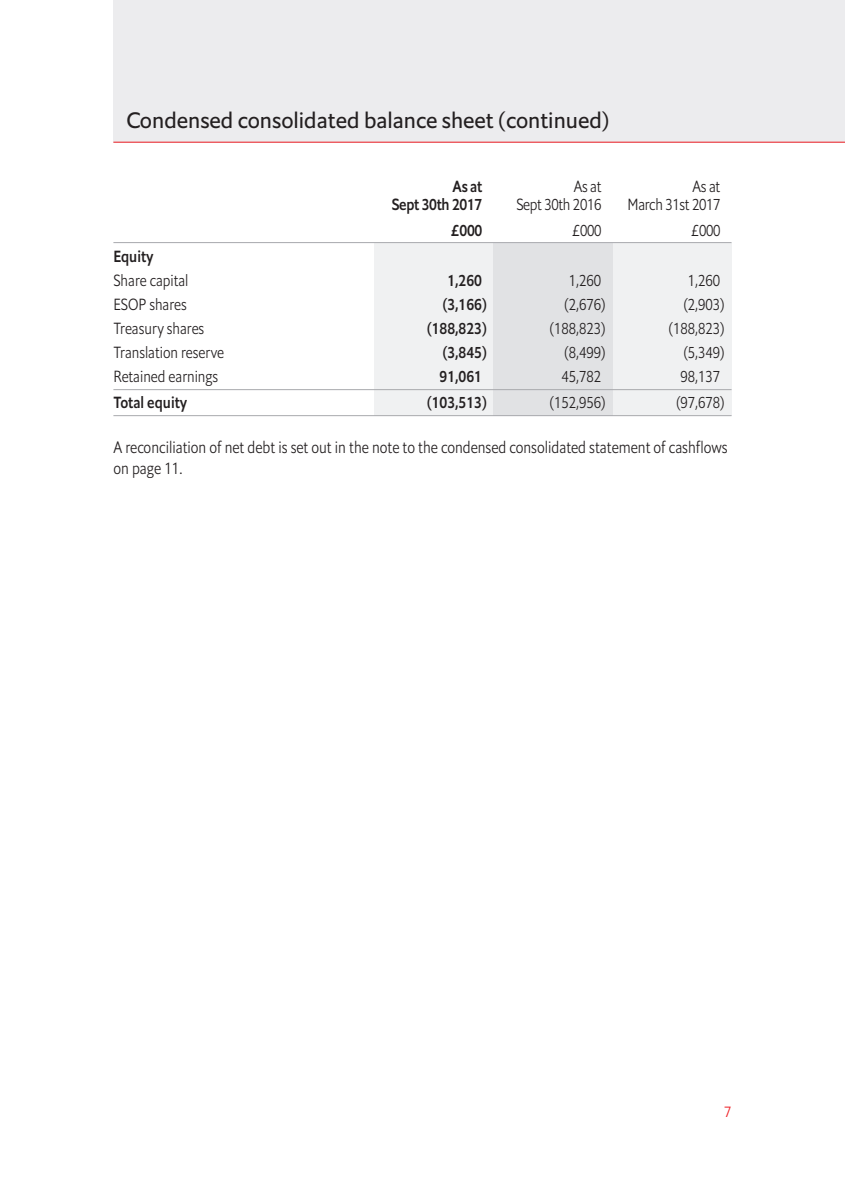
<style>
.page{position:relative;width:845px;height:1191px;background:#fff}
.page>*{position:absolute;margin:0;border:0;box-sizing:border-box;transform-origin:0 0}
.Table_title{font:22px "Econ Sans Reg";color:#231f20}
.TABLE_BODY{font:16.4px/20.8px "Econ Sans Cnd Lig";color:#231f20;scale:.95 1}
.TABLE_BODY-2{font:16px "Econ Sans Cnd Lig";color:#231f20;scale:.95 1}
.TABLE_BODY-3{font:16px "Econ Sans Cnd Med";color:#231f20;scale:.95 1}
.TABLE_HEAD{font:16px "Econ Sans Cnd Lig";letter-spacing:-.02em;color:#231f20;scale:.95 1}
.TABLE_HEAD-2{font:16px "Econ Sans Cnd Med";letter-spacing:-.02em;color:#231f20;scale:.95 1}
.t1{font:15px "Econ Sans Cnd Lig";color:#ee1d23}
</style>
<div class="page">
<div style="left:113px;top:0;width:732px;height:142px;background:#ececee"></div>
<hr style="left:113px;top:142px;width:732px;height:1px;background:#ee1d23">
<div style="left:374px;top:243px;width:357px;height:172px;background:#f0f1f2"></div>
<div style="left:493px;top:243px;width:119px;height:172px;background:#e1e2e4"></div>
<hr style="left:113px;top:242px;width:618px;height:1px;background:#a8a9ad">
<hr style="left:113px;top:389px;width:618px;height:1px;background:#a8a9ad">
<hr style="left:113px;top:415px;width:618px;height:1px;background:#a8a9ad">
<p class="Table_title" style="left:126px;top:106px;width:484px">Condensed consolidated balance sheet (continued)</p>
<p class="TABLE_HEAD-2" style="left:452px;top:176px;width:33px">As at</p>
<p class="TABLE_HEAD" style="left:574px;top:176px;width:31px">As at</p>
<p class="TABLE_HEAD" style="left:692px;top:176px;width:31px">As at</p>
<p class="TABLE_HEAD-2" style="left:392px;top:194px;width:97px">Sept 30th 2017</p>
<p class="TABLE_HEAD" style="left:516px;top:194px;width:91px">Sept 30th 2016</p>
<p class="TABLE_HEAD" style="left:627px;top:194px;width:99px">March 31st 2017</p>
<p class="TABLE_HEAD-2" style="left:450px;top:220px;width:35px">£000</p>
<p class="TABLE_HEAD" style="left:572px;top:220px;width:33px">£000</p>
<p class="TABLE_HEAD" style="left:691px;top:220px;width:33px">£000</p>
<p class="TABLE_BODY-3" style="left:113px;top:246px;width:44px">Equity</p>
<p class="TABLE_BODY-2" style="left:113px;top:270px;width:81px">Share capital</p>
<p class="TABLE_BODY-3" style="left:447px;top:270px;width:38px">1,260</p>
<p class="TABLE_BODY-2" style="left:569px;top:270px;width:36px">1,260</p>
<p class="TABLE_BODY-2" style="left:688px;top:270px;width:36px">1,260</p>
<p class="TABLE_BODY-2" style="left:113px;top:294px;width:79px">ESOP shares</p>
<p class="TABLE_BODY-3" style="left:443px;top:294px;width:48px">(3,166)</p>
<p class="TABLE_BODY-2" style="left:564px;top:294px;width:44px">(2,676)</p>
<p class="TABLE_BODY-2" style="left:683px;top:294px;width:44px">(2,903)</p>
<p class="TABLE_BODY-2" style="left:113px;top:318px;width:97px">Treasury shares</p>
<p class="TABLE_BODY-3" style="left:427px;top:318px;width:64px">(188,823)</p>
<p class="TABLE_BODY-2" style="left:550px;top:318px;width:60px">(188,823)</p>
<p class="TABLE_BODY-2" style="left:669px;top:318px;width:60px">(188,823)</p>
<p class="TABLE_BODY-2" style="left:113px;top:342px;width:118px">Translation reserve</p>
<p class="TABLE_BODY-3" style="left:443px;top:342px;width:48px">(3,845)</p>
<p class="TABLE_BODY-2" style="left:564px;top:342px;width:44px">(8,499)</p>
<p class="TABLE_BODY-2" style="left:683px;top:342px;width:44px">(5,349)</p>
<p class="TABLE_BODY-2" style="left:113px;top:366px;width:112px">Retained earnings</p>
<p class="TABLE_BODY-3" style="left:439px;top:366px;width:46px">91,061</p>
<p class="TABLE_BODY-2" style="left:561px;top:366px;width:43px">45,782</p>
<p class="TABLE_BODY-2" style="left:680px;top:366px;width:43px">98,137</p>
<p class="TABLE_BODY-3" style="left:113px;top:392px;width:79px">Total equity</p>
<p class="TABLE_BODY-3" style="left:427px;top:392px;width:64px">(103,513)</p>
<p class="TABLE_BODY-2" style="left:550px;top:392px;width:60px">(152,956)</p>
<p class="TABLE_BODY-2" style="left:676px;top:392px;width:52px">(97,678)</p>
<p class="TABLE_BODY" style="left:113px;top:437px;width:648px">A reconciliation of net debt is set out in the note to the condensed consolidated statement of cashflows on page 11.</p>
<p class="t1" style="left:724px;top:1102px;width:9px">7</p>
</div>
